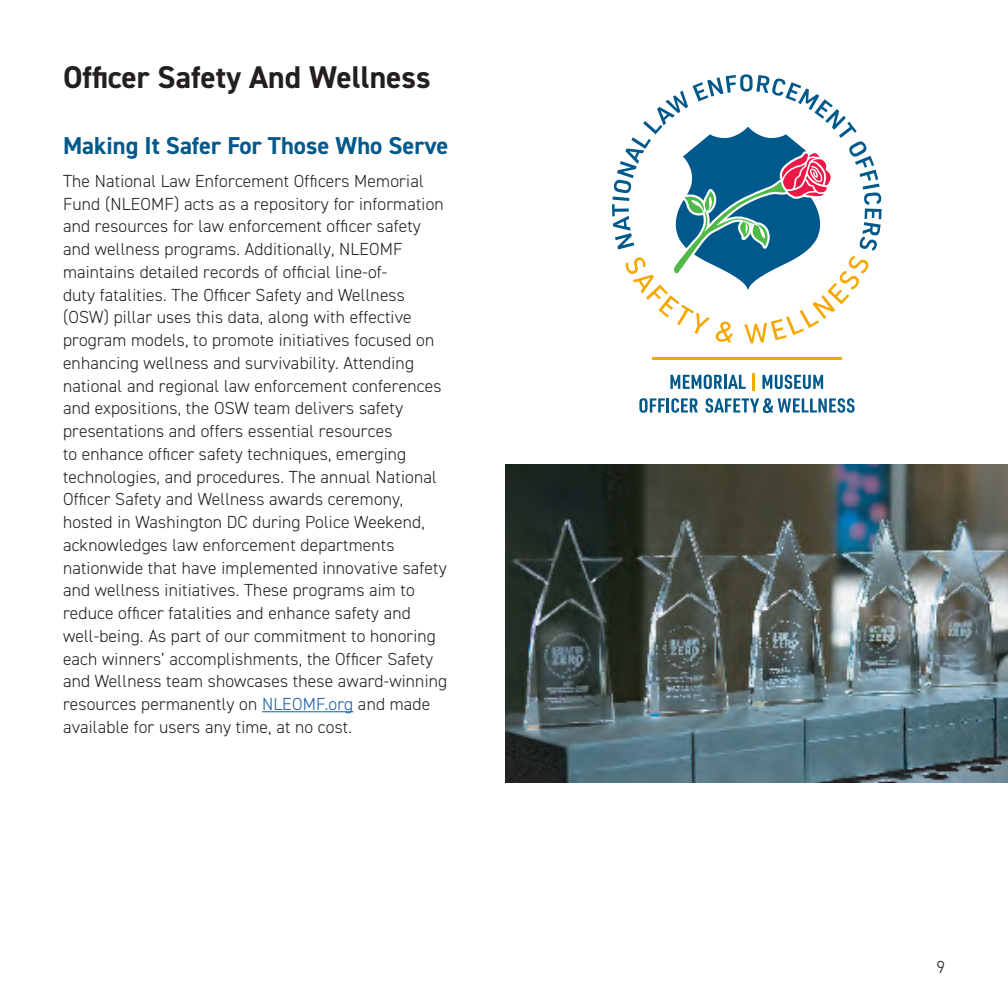
<style>
.page{position:relative;width:1008px;height:1008px;background:#fff}
.page>*{position:absolute;margin:0;border:0;box-sizing:border-box;transform-origin:0 0}
.t1{font:700 31.5px "DIN2014";color:#231f20}
.t2{font:700 24.5px "DIN2014";color:#00598c}
.Body{font:300 17.5px/22.8px "DIN2014";letter-spacing:.01em;color:#231f20}
.s1{color:#175d9e}
</style>
<div class="page">
<hr style="left:262px;top:711px;width:91px;height:1px;background:#175d9e">
<hr style="left:652px;top:357px;width:189px;height:3px;background:#f6a800">
<svg style="left:612px;top:74px;width:270px;height:269px"></svg>
<svg style="left:670px;top:375px;width:76px;height:14px"></svg>
<svg style="left:753px;top:373px;width:2px;height:18px"></svg>
<svg style="left:762px;top:375px;width:61px;height:14px"></svg>
<svg style="left:639px;top:398px;width:59px;height:15px"></svg>
<svg style="left:705px;top:398px;width:150px;height:15px"></svg>
<img style="left:506px;top:465px;width:502px;height:317px">
<p class="t1" style="left:63px;top:56px;width:369px">Officer Safety And Wellness</p>
<p class="t2" style="left:63px;top:129px;width:387px">Making It Safer For Those Who Serve</p>
<p class="Body" style="left:63px;top:169px;width:386px">The National Law Enforcement Officers Memorial Fund (NLEOMF) acts as a repository for information and resources for law enforcement officer safety and wellness programs. Additionally, NLEOMF maintains detailed records of official line-of-<br>duty fatalities. The Officer Safety and Wellness (OSW) pillar uses this data, along with effective program models, to promote initiatives focused on enhancing wellness and survivability. Attending national and regional law enforcement conferences and expositions, the OSW team delivers safety presentations and offers essential resources<br>to enhance officer safety techniques, emerging technologies, and procedures. The annual National Officer Safety and Wellness awards ceremony, hosted in Washington DC during Police Weekend, acknowledges law enforcement departments nationwide that have implemented innovative safety and wellness initiatives. These programs aim to reduce officer fatalities and enhance safety and well-being. As part of our commitment to honoring each winners’ accomplishments, the Officer Safety and Wellness team showcases these award-winning resources permanently on <span class="s1">NLEOMF.org</span> and made available for users any time, at no cost.</p>
<p class="Body" style="left:936px;top:955px;width:10px">9</p>
</div>
